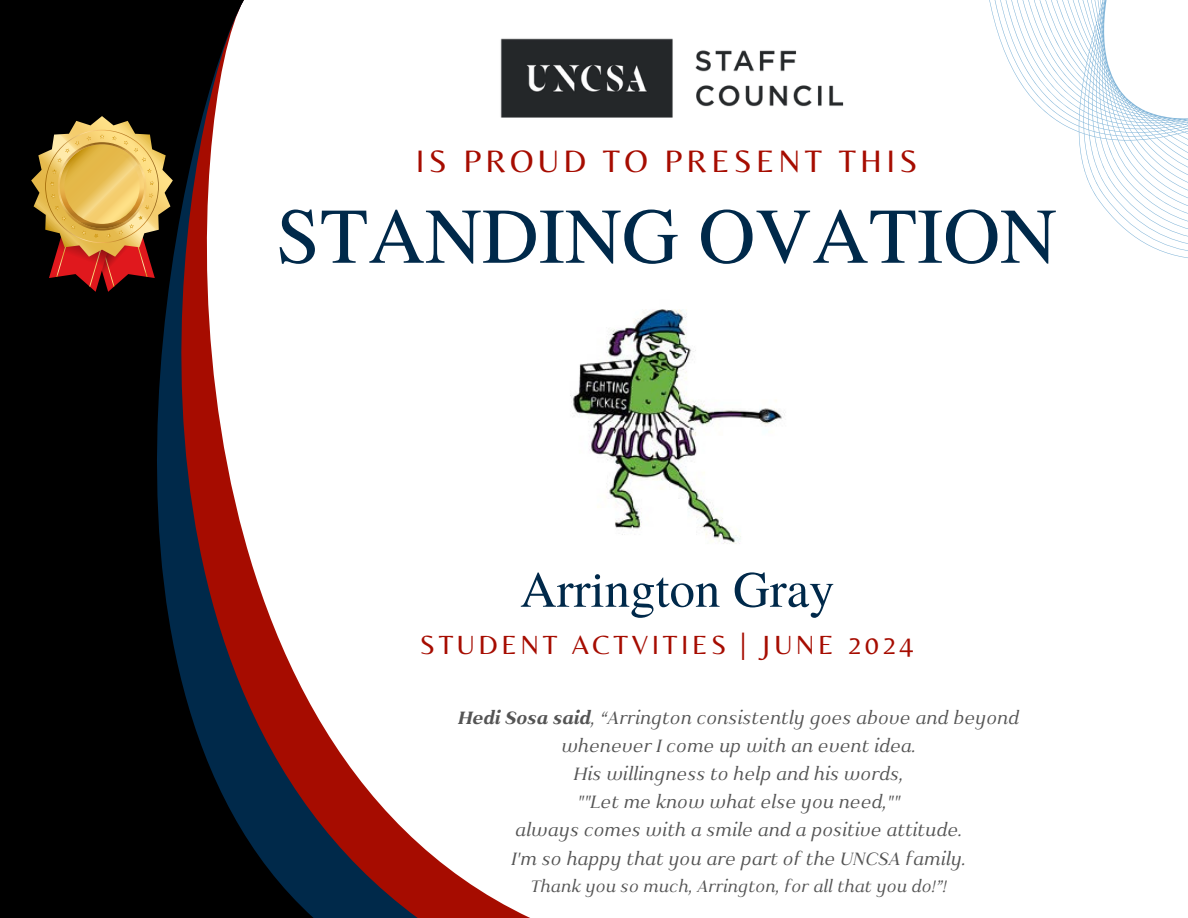
<style>
.page{position:relative;width:1188px;height:918px;background:#fff}
.page>*{position:absolute;margin:0;border:0;box-sizing:border-box;transform-origin:0 0}
.t1{font:78.75px "Te X Gyre Termes";color:#00294a}
.t2{font:50.85px "Te X Gyre Termes";color:#00294a}
.t3{font:32.25px "Belleza";letter-spacing:.135em;color:#a60c00}
.t4{font:27.3px "Belleza";letter-spacing:.135em;color:#a60c00}
.t5{font:italic 21.15px "Kulachat Serif";color:#545454}
.t6{font:italic 19.65px "Kulachat Serif";color:#545454}
.s1{font-weight:700}
</style>
<div class="page">
<svg style="left:418px;top:843px;width:112px;height:75px"></svg>
<svg style="left:314px;top:711px;width:104px;height:207px"></svg>
<svg style="left:120px;top:0;width:194px;height:918px"></svg>
<div style="left:0;top:0;width:120px;height:918px;background:#000"></div>
<svg style="left:31px;top:116px;width:142px;height:176px"></svg>
<img style="left:543px;top:292px;width:269px;height:268px;border-radius:50%">
<svg style="left:791px;top:0;width:397px;height:497px"></svg>
<img style="left:500px;top:18px;width:367px;height:121px">
<p class="t3" style="left:416px;top:142px;width:503px">IS PROUD TO PRESENT THIS</p>
<p class="t1" style="left:276px;top:180px;width:782px">STANDING OVATION</p>
<p class="t2" style="left:520px;top:553px;width:316px">Arrington Gray</p>
<h3 class="t4" style="left:420px;top:629px;width:495px">STUDENT ACTVITIES | JUNE 2024</h3>
<h1 class="t5" style="left:458px;top:704px;width:562px"><span class="s1">Hedi Sosa said</span>, “Arrington consistently goes above and beyond</h1>
<p class="t5" style="left:560px;top:732px;width:357px">whenever I come up with an event idea.</p>
<h2 class="t5" style="left:573px;top:761px;width:332px">His willingness to help and his words,</h2>
<h4 class="t5" style="left:577px;top:789px;width:324px">""Let me know what else you need,""</h4>
<p class="t5" style="left:514px;top:817px;width:449px">always comes with a smile and a positive attitude.</p>
<p class="t5" style="left:510px;top:845px;width:457px">I'm so happy that you are part of the UNCSA family.</p>
<p class="t6" style="left:530px;top:873px;width:418px">Thank you so much, Arrington, for all that you do!”!</p>
</div>
